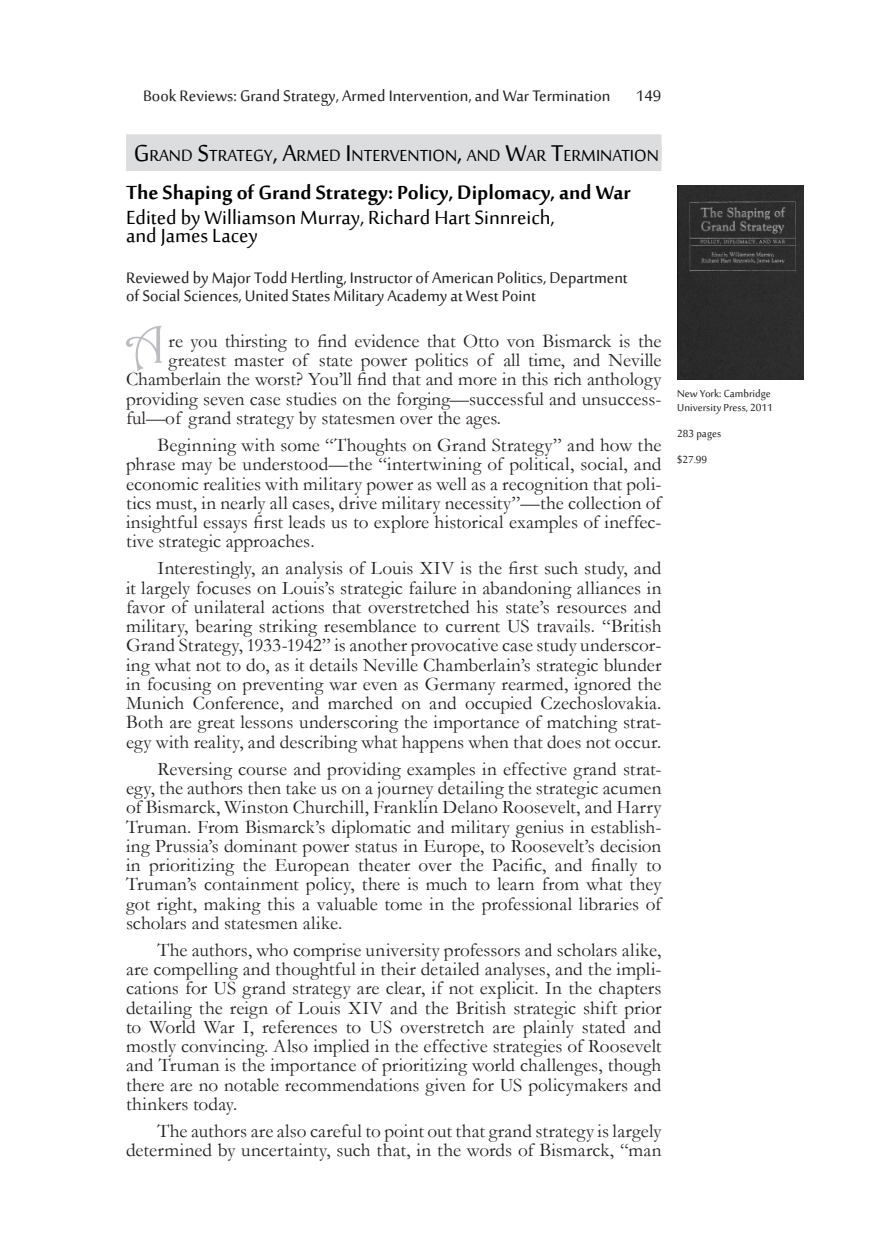
<style>
.page{position:relative;width:882px;height:1260px;background:#fff}
.page>*{position:absolute;margin:0;border:0;box-sizing:border-box;transform-origin:0 0}
.Body_Drop_Cap__BR{font:54.07px "Harrington";color:#bcbdc0}
.Book_Author__BR{font:26.25px "Sakkal Majalla";color:#000}
.Book_Title__BR{font:700 26.25px "Sakkal Majalla";color:#000}
.Theme__BR{font:22.05px "Sakkal Majalla";color:#000}
.Reviewer__BR{font:21px/17.5px "Sakkal Majalla";color:#231f20}
.Body{font:19.25px/19.2px "Garamond";letter-spacing:.005em;color:#231f20;text-align:justify}
.Body_Drop_Cap__BR-2{font:19.25px "Garamond";color:#231f20}
.t1{font:14px/14px "Sakkal Majalla";color:#231f20}
.s1{font-size:31.5px}
</style>
<div class="page">
<div style="left:126px;top:134px;width:536px;height:27px;background:#dcdddf"></div>
<div style="left:126px;top:145px;width:536px;height:26px;background:#dcdddf"></div>
<img style="left:678px;top:185px;width:126px;height:195px">
<p class="Reviewer__BR" style="left:143px;top:88px;width:520px">Book Reviews: Grand Strategy, Armed Intervention, and War Termination 149</p>
<p class="Theme__BR" style="left:134px;top:143px;width:527px"><span class="s1">G</span>rand <span class="s1">S</span>trategy<span class="s1">, A</span>rmed <span class="s1">I</span>ntervention<span class="s1">,</span> and <span class="s1">W</span>ar <span class="s1">T</span>ermination</p>
<p class="Book_Title__BR" style="left:126px;top:178px;width:506px">The Shaping of Grand Strategy: Policy, Diplomacy, and War</p>
<p class="Book_Author__BR" style="left:126px;top:204px;width:430px">Edited by Williamson Murray, Richard Hart Sinnreich,</p>
<p class="Book_Author__BR" style="left:126px;top:221px;width:133px">and James Lacey</p>
<p class="Reviewer__BR" style="left:126px;top:270px;width:503px">Reviewed by Major Todd Hertling, Instructor of American Politics, Department of Social Sciences, United States Military Academy at West Point</p>
<p class="Body_Drop_Cap__BR" style="left:125px;top:312px;width:42px">A</p>
<p class="Body_Drop_Cap__BR-2" style="left:169px;top:328px;width:494px">re you thirsting to find evidence that Otto von Bismarck is the</p>
<p class="Body_Drop_Cap__BR-2" style="left:169px;top:347px;width:494px">greatest master of state power politics of all time, and Neville</p>
<p class="Body_Drop_Cap__BR-2" style="left:126px;top:367px;width:537px">Chamberlain the worst? You’ll find that and more in this rich anthology</p>
<p class="Body_Drop_Cap__BR-2" style="left:126px;top:386px;width:537px">providing seven case studies on the forging—successful and unsuccess-</p>
<p class="Body_Drop_Cap__BR-2" style="left:126px;top:405px;width:376px">ful—of grand strategy by statesmen over the ages.</p>
<p class="Body" style="left:126px;top:435px;width:537px;text-indent:32px">Beginning with some “Thoughts on Grand Strategy” and how the phrase may be understood—the “intertwining of political, social, and economic realities with military power as well as a recognition that poli&shy;tics must, in nearly all cases, drive military necessity”—the collection of insightful essays first leads us to explore historical examples of ineffec&shy;tive strategic approaches.</p>
<p class="Body" style="left:126px;top:558px;width:537px;text-indent:32px">Interestingly, an analysis of Louis XIV is the first such study, and it largely focuses on Louis’s strategic failure in abandoning alliances in favor of unilateral actions that overstretched his state’s resources and military, bearing striking resemblance to current US travails. “British Grand Strategy, 1933-1942” is another provocative case study underscor&shy;ing what not to do, as it details Neville Chamberlain’s strategic blunder in focusing on preventing war even as Germany rearmed, ignored the Munich Conference, and marched on and occupied Czechoslovakia.<br>Both are great lessons underscoring the importance of matching strat&shy;egy with reality, and describing what happens when that does not occur.</p>
<p class="Body" style="left:126px;top:759px;width:537px;text-indent:32px">Reversing course and providing examples in effective grand strat&shy;egy, the authors then take us on a journey detailing the strategic acumen of Bismarck, Winston Churchill, Franklin Delano Roosevelt, and Harry Truman. From Bismarck’s diplomatic and military genius in establish&shy;ing Prussia’s dominant power status in Europe, to Roosevelt’s decision in prioritizing the European theater over the Pacific, and finally to Truman’s containment policy, there is much to learn from what they got right, making this a valuable tome in the professional libraries of scholars and statesmen alike.</p>
<p class="Body" style="left:126px;top:940px;width:537px;text-indent:32px">The authors, who comprise university professors and scholars alike, are compelling and thoughtful in their detailed analyses, and the impli&shy;cations for US grand strategy are clear, if not explicit. In the chapters detailing the reign of Louis XIV and the British strategic shift prior to World War I, references to US overstretch are plainly stated and mostly convincing. Also implied in the effective strategies of Roosevelt and Truman is the importance of prioritizing world challenges, though there are no notable recommendations given for US policymakers and thinkers today.</p>
<p class="Body" style="left:126px;top:1121px;width:537px;text-align:right">The authors are also careful to point out that grand strategy is largely determined by uncertainty, such that, in the words of Bismarck, “man</p>
<p class="t1" style="left:677px;top:388px;width:97px">New York: Cambridge<br>University Press, 2011</p>
<p class="t1" style="left:677px;top:421px;width:45px;line-height:26.2px">283 pages $27.99</p>
</div>
